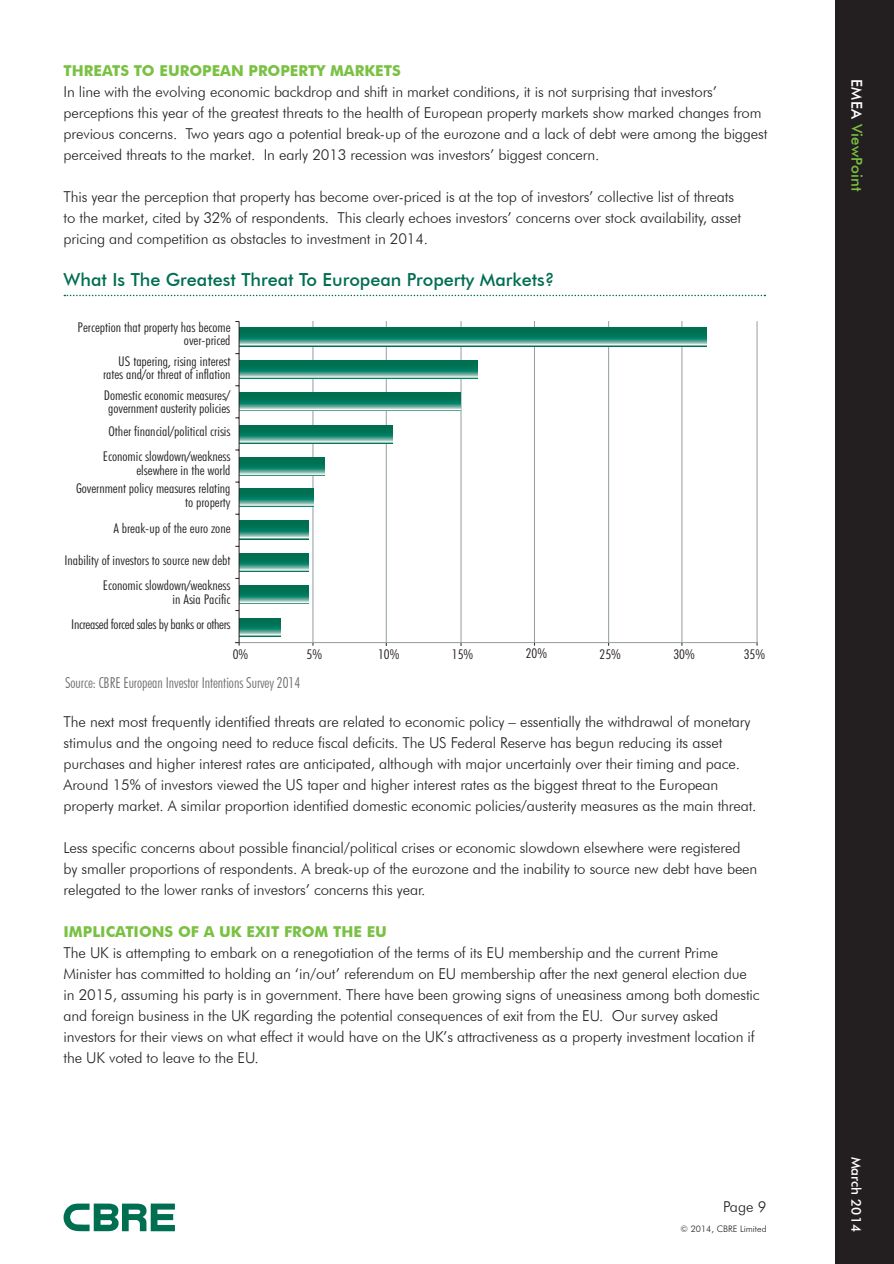
<style>
.page{position:relative;width:894px;height:1264px;background:#fff}
.page>*{position:absolute;margin:0;border:0;box-sizing:border-box;transform-origin:0 0}
.Graph_Table_Titles{font:500 18px "Futura BT";color:#006e51}
.Body_copy{font:300 15px/21px "Futura BT";letter-spacing:-.01em;color:#231f20}
.Green_sub_header_new{font:700 15px "Futura BT";color:#79c142}
.t1{font:300 condensed 15px "Futura BT";color:#6c6d70}
.t2{font:500 15px "Futura BT";color:#79c142}
.t3{font:300 condensed 13.5px/13.5px "Futura BT";color:#231f20;text-align:right;scale:1.11 1}
.t4{font:300 condensed 13.5px "Futura BT";letter-spacing:-.02em;color:#231f20;scale:1.11 1}
.t5{font:500 13.5px "Futura BT";color:#fff}
.t6{font:300 9px "Futura BT";color:#231f20}
.s1{color:#fff}
</style>
<div class="page">
<div style="left:835px;top:0;width:59px;height:1264px;background:#231f20"></div>
<svg style="left:64px;top:1204px;width:111px;height:27px"></svg>
<svg style="left:64px;top:295px;width:701px;height:1px"></svg>
<hr style="left:313px;top:321px;width:1px;height:321px;background:#949ca0">
<hr style="left:386px;top:321px;width:1px;height:322px;background:#949ca0">
<hr style="left:461px;top:321px;width:1px;height:321px;background:#949ca0">
<hr style="left:534px;top:321px;width:1px;height:321px;background:#949ca0">
<hr style="left:608px;top:321px;width:1px;height:321px;background:#949ca0">
<hr style="left:682px;top:321px;width:1px;height:322px;background:#949ca0">
<hr style="left:757px;top:321px;width:1px;height:322px;background:#949ca0">
<hr style="left:239px;top:642px;width:518px;height:1px;background:#949ca0">
<svg style="left:235px;top:642px;width:5px;height:4px"></svg>
<svg style="left:240px;top:618px;width:41px;height:18px"></svg>
<svg style="left:240px;top:586px;width:68px;height:18px"></svg>
<svg style="left:240px;top:553px;width:68px;height:18px"></svg>
<svg style="left:240px;top:521px;width:68px;height:18px"></svg>
<svg style="left:240px;top:488px;width:73px;height:19px"></svg>
<svg style="left:240px;top:458px;width:85px;height:18px;background:#318f78"></svg>
<svg style="left:240px;top:425px;width:153px;height:18px;background:#2f8d76"></svg>
<svg style="left:240px;top:393px;width:221px;height:18px;background:#318f78"></svg>
<svg style="left:240px;top:360px;width:237px;height:19px;background:#2c8c75"></svg>
<svg style="left:240px;top:328px;width:466px;height:18px;background:#308e77"></svg>
<hr style="left:239px;top:322px;width:1px;height:321px;background:#231f20">
<p class="Green_sub_header_new" style="left:64px;top:62px;width:339px">THREATS TO EUROPEAN PROPERTY MARKETS</p>
<p class="Body_copy" style="left:64px;top:81px;width:705px">In line with the evolving economic backdrop and shift in market conditions, it is not surprising that investors’ perceptions this year of the greatest threats to the health of European property markets show marked changes from previous concerns. Two years ago a potential break-up of the eurozone and a lack of debt were among the biggest perceived threats to the market. In early 2013 recession was investors’ biggest concern.</p>
<p class="Body_copy" style="left:64px;top:186px;width:679px">This year the perception that property has become over-priced is at the top of investors’ collective list of threats to the market, cited by 32% of respondents. This clearly echoes investors’ concerns over stock availability, asset pricing and competition as obstacles to investment in 2014.</p>
<p class="Graph_Table_Titles" style="left:64px;top:269px;width:493px">What Is The Greatest Threat To European Property Markets?</p>
<p class="t3" style="left:78px;top:320px;width:139px">Perception that property has become over-priced</p>
<p class="t3" style="left:103px;top:354px;width:116px">US tapering, rising interest rates and/or threat of inflation</p>
<p class="t3" style="left:104px;top:388px;width:115px;text-align:center">Domestic economic measures/ government austerity policies</p>
<p class="t3" style="left:109px;top:424px;width:111px">Other financial/political crisis</p>
<p class="t3" style="left:103px;top:449px;width:116px">Economic slowdown/weakness elsewhere in the world</p>
<p class="t3" style="left:76px;top:482px;width:141px">Government policy measures relating to property</p>
<p class="t3" style="left:113px;top:521px;width:107px">A break-up of the euro zone</p>
<p class="t3" style="left:64px;top:553px;width:151px">Inability of investors to source new debt</p>
<p class="t3" style="left:103px;top:579px;width:116px">Economic slowdown/weakness in Asia Pacific</p>
<p class="t4" style="left:71px;top:616px;width:145px">Increased forced sales by banks or others</p>
<p class="t3" style="left:233px;top:647px;width:15px">0%</p>
<p class="t3" style="left:307px;top:647px;width:15px">5%</p>
<p class="t3" style="left:378px;top:647px;width:21px">10%</p>
<p class="t3" style="left:452px;top:647px;width:21px">15%</p>
<p class="t3" style="left:526px;top:647px;width:21px">20%</p>
<p class="t3" style="left:600px;top:647px;width:21px">25%</p>
<p class="t3" style="left:673px;top:647px;width:21px">30%</p>
<p class="t3" style="left:744px;top:647px;width:21px">35%</p>
<p class="t1" style="left:65px;top:673px;width:237px">Source: CBRE European Investor Intentions Survey 2014</p>
<p class="Body_copy" style="left:64px;top:711px;width:695px">The next most frequently identified threats are related to economic policy – essentially the withdrawal of monetary stimulus and the ongoing need to reduce fiscal deficits. The US Federal Reserve has begun reducing its asset purchases and higher interest rates are anticipated, although with major uncertainly over their timing and pace.<br>Around 15% of investors viewed the US taper and higher interest rates as the biggest threat to the European property market. A similar proportion identified domestic economic policies/austerity measures as the main threat.</p>
<p class="Body_copy" style="left:64px;top:837px;width:695px">Less specific concerns about possible financial/political crises or economic slowdown elsewhere were registered by smaller proportions of respondents. A break-up of the eurozone and the inability to source new debt have been relegated to the lower ranks of investors’ concerns this year.</p>
<p class="Green_sub_header_new" style="left:64px;top:923px;width:325px">IMPLICATIONS OF A UK EXIT FROM THE EU</p>
<p class="Body_copy" style="left:64px;top:942px;width:698px">The UK is attempting to embark on a renegotiation of the terms of its EU membership and the current Prime Minister has committed to holding an ‘in/out’ referendum on EU membership after the next general election due in 2015, assuming his party is in government. There have been growing signs of uneasiness among both domestic and foreign business in the UK regarding the potential consequences of exit from the EU. Our survey asked investors for their views on what effect it would have on the UK’s attractiveness as a property investment location if the UK voted to leave to the EU.</p>
<p class="Body_copy" style="left:723px;top:1196px;width:45px">Page 9</p>
<p class="t6" style="left:681px;top:1223px;width:87px">© 2014, CBRE Limited</p>
<p class="t2" style="left:866px;top:79px;width:114px;rotate:90deg"><span class="s1">EMEA</span> ViewPoint</p>
<p class="t5" style="left:865px;top:1157px;width:77px;rotate:90deg">March 2014</p>
</div>
